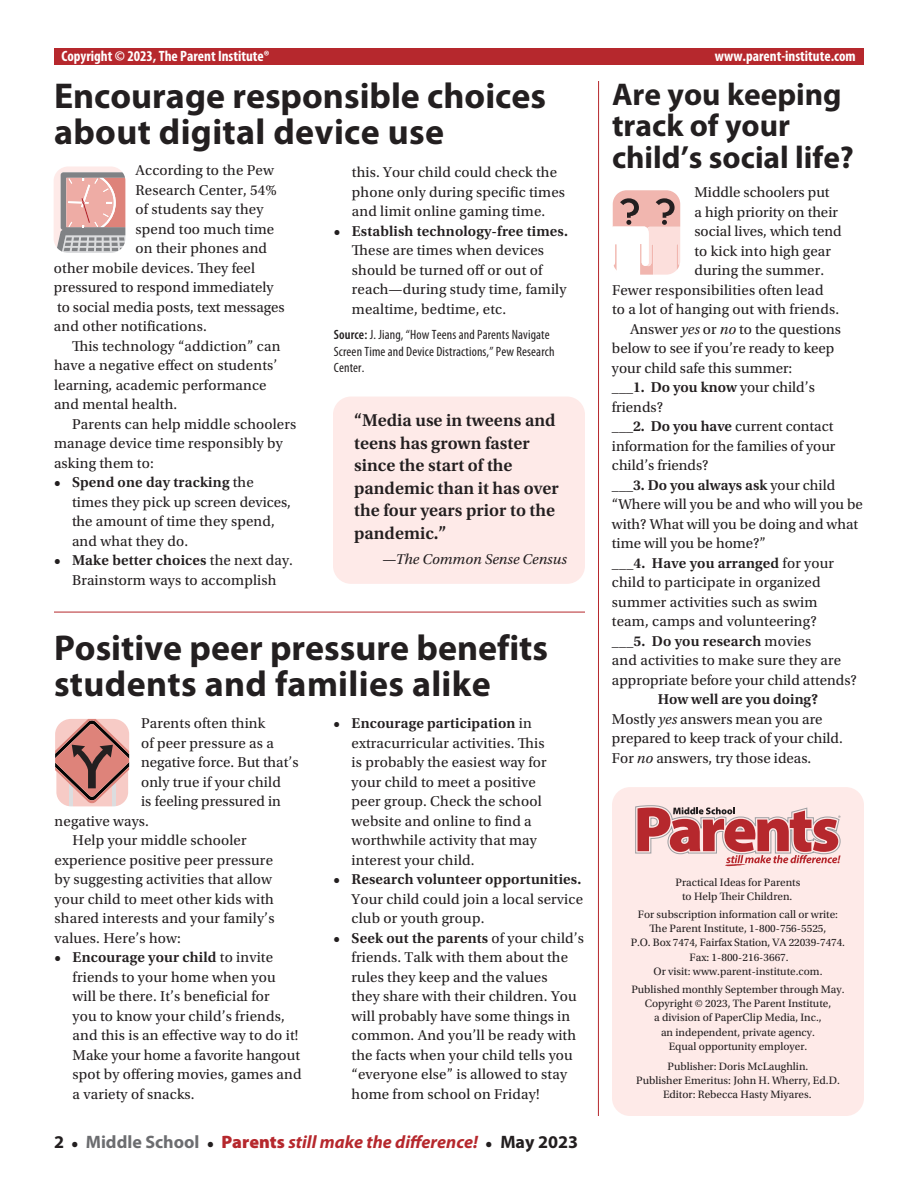
<style>
.page{position:relative;width:918px;height:1188px;background:#fff}
.page>*{position:absolute;margin:0;border:0;box-sizing:border-box;transform-origin:0 0}
.t1{font:700 36px/36px "Myriad Pro";color:#231f20}
.t2{font:700 31.5px/31.5px "Myriad Pro";color:#231f20}
.t3{font:600 18px/22.5px "Utopia Std";color:#231f20}
.t4{font:italic 700 18px "Myriad Pro";color:#b6282d}
.t5{font:15px/19.5px "Utopia Std";letter-spacing:.01em;color:#231f20}
.t6{font:600 15px "Utopia Std";letter-spacing:.01em;color:#231f20}
.t7{font:700 condensed 15px "Myriad Pro";color:#fff}
.t8{font:italic 15px "Utopia Std";color:#231f20}
.t9{font:condensed 13.5px/16.5px "Myriad Pro";letter-spacing:.01em;color:#231f20}
.t10{font:11.25px/14.1px "Utopia Std";color:#231f20;text-align:center}
.s1{font-weight:600}
.s2{font-style:normal;color:#231f20}
.s3{font-family:"Utopia Std";font-style:normal;font-size:15px;color:#231f20}
.s4{font-style:normal;color:#6c6d70}
.s5{font-weight:900;font-style:normal}
.s6{font-style:italic}
.s7{font-weight:400}
</style>
<div class="page">
<div style="left:612px;top:787px;width:252px;height:329px;background:#feeae8;border-radius:18px"></div>
<svg style="left:635px;top:806px;width:206px;height:60px"></svg>
<div style="left:54px;top:49px;width:810px;height:16px;background:#b6282d"></div>
<svg style="left:54px;top:166px;width:72px;height:87px;background:#d0b0ad"></svg>
<svg style="left:612px;top:190px;width:69px;height:85px"></svg>
<div style="left:333px;top:397px;width:252px;height:187px;background:#feeae8;border-radius:18px"></div>
<hr style="left:54px;top:612px;width:531px;height:1px;background:#b6282d">
<hr style="left:598px;top:81px;width:1px;height:1035px;background:#b6282d">
<svg style="left:55px;top:718px;width:75px;height:89px;background:#c5918c"></svg>
<p class="t7" style="left:62px;top:46px;width:210px">Copyright © 2023, The Parent Institute®</p>
<p class="t7" style="left:715px;top:46px;width:142px">www.parent-institute.com</p>
<h1 class="t1" style="left:54px;top:77px;width:494px">Encourage responsible choices about digital device use</h1>
<p class="t5" style="left:136px;top:161px;width:140px">According to the Pew</p>
<p class="t5" style="left:136px;top:180px;width:143px">Research Center, 54%</p>
<p class="t5" style="left:136px;top:200px;width:129px">of students say they</p>
<p class="t5" style="left:136px;top:219px;width:140px">spend too much time</p>
<p class="t5" style="left:136px;top:239px;width:133px">on their phones and</p>
<p class="t5" style="left:54px;top:258px;width:203px">other mobile devices. They feel</p>
<p class="t5" style="left:54px;top:278px;width:221px">pressured to respond immediately</p>
<p class="t5" style="left:57px;top:297px;width:229px">to social media posts, text messages</p>
<p class="t5" style="left:54px;top:317px;width:154px">and other notifications.</p>
<p class="t5" style="left:72px;top:336px;width:210px">This technology “addiction” can</p>
<p class="t5" style="left:54px;top:356px;width:225px">have a negative effect on students’</p>
<p class="t5" style="left:54px;top:375px;width:214px">learning, academic performance</p>
<p class="t5" style="left:54px;top:395px;width:125px">and mental health.</p>
<p class="t5" style="left:72px;top:414px;width:226px">Parents can help middle schoolers</p>
<p class="t5" style="left:54px;top:434px;width:230px">manage device time responsibly by</p>
<p class="t5" style="left:54px;top:453px;width:101px">asking them to:</p>
<p class="t5" style="left:72px;top:473px;width:221px;text-indent:-18px"><span class="s1">• Spend one day tracking</span> the times they pick up screen devices, the amount of time they spend, and what they do.</p>
<p class="t5" style="left:54px;top:551px;width:240px;text-align:center"><span class="s1">• Make better choices</span> the next day.<br>Brainstorm ways to accomplish</p>
<p class="t5" style="left:352px;top:163px;width:215px">this. Your child could check the phone only during specific times and limit online gaming time.</p>
<p class="t6" style="left:334px;top:223px;width:236px">• Establish technology-free times.</p>
<p class="t5" style="left:352px;top:241px;width:216px">These are times when devices should be turned off or out of reach—during study time, family mealtime, bedtime, etc.</p>
<p class="t9" style="left:334px;top:327px;width:222px"><span class="s1">Source:</span> J. Jiang, “How Teens and Parents Navigate<br>Screen Time and Device Distractions,” Pew Research<br>Center.</p>
<p class="t3" style="left:354px;top:410px;width:206px">“Media use in tweens and teens has grown faster since the start of the pandemic than it has over the four years prior to the pandemic.”</p>
<p class="t8" style="left:382px;top:551px;width:187px">—The Common Sense Census</p>
<h1 class="t1" style="left:54px;top:629px;width:496px">Positive peer pressure benefits students and families alike</h1>
<p class="t5" style="left:141px;top:714px;width:126px">Parents often think</p>
<p class="t5" style="left:141px;top:734px;width:134px">of peer pressure as a</p>
<p class="t5" style="left:141px;top:753px;width:159px">negative force. But that’s</p>
<p class="t5" style="left:141px;top:773px;width:141px">only true if your child</p>
<p class="t5" style="left:141px;top:792px;width:141px">is feeling pressured in</p>
<p class="t5" style="left:55px;top:812px;width:96px">negative ways.</p>
<p class="t5" style="left:73px;top:831px;width:176px">Help your middle schooler</p>
<p class="t5" style="left:55px;top:851px;width:220px">experience positive peer pressure</p>
<p class="t5" style="left:55px;top:870px;width:219px">by suggesting activities that allow</p>
<p class="t5" style="left:55px;top:890px;width:221px">your child to meet other kids with</p>
<p class="t5" style="left:55px;top:909px;width:221px">shared interests and your family’s</p>
<p class="t5" style="left:55px;top:929px;width:128px">values. Here’s how:</p>
<p class="t5" style="left:73px;top:948px;width:231px;text-indent:-18px"><span class="s1">• Encourage your child</span> to invite friends to your home when you will be there. It’s beneficial for<br>you to know your child’s friends, and this is an effective way to do it!<br>Make your home a favorite hangout spot by offering movies, games and a variety of snacks.</p>
<p class="t5" style="left:352px;top:714px;width:197px;text-indent:-18px"><span class="s1">• Encourage participation</span> in extracurricular activities. This is probably the easiest way for your child to meet a positive peer group. Check the school website and online to find a worthwhile activity that may interest your child.</p>
<p class="t6" style="left:334px;top:871px;width:249px">• Research volunteer opportunities.</p>
<p class="t5" style="left:352px;top:890px;width:233px">Your child could join a local service club or youth group.</p>
<p class="t5" style="left:352px;top:929px;width:234px;text-indent:-18px"><span class="s1">• Seek out the parents</span> of your child’s friends. Talk with them about the rules they keep and the values<br>they share with their children. You will probably have some things in common. And you’ll be ready with the facts when your child tells you “everyone else” is allowed to stay home from school on Friday!</p>
<p class="t4" style="left:54px;top:1130px;width:526px"><span class="s2">2</span> <span class="s3">•</span> <span class="s4">Middle School</span> <span class="s3">•</span> <span class="s5">Parents</span> still make the difference! <span class="s3">•</span> <span class="s2">May 2023</span></p>
<h2 class="t2" style="left:612px;top:77px;width:243px">Are you keeping track of your child’s social life?</h2>
<p class="t5" style="left:694px;top:183px;width:137px">Middle schoolers put</p>
<p class="t5" style="left:694px;top:203px;width:145px">a high priority on their</p>
<p class="t5" style="left:694px;top:222px;width:149px">social lives, which tend</p>
<p class="t5" style="left:694px;top:242px;width:138px">to kick into high gear</p>
<p class="t5" style="left:694px;top:261px;width:131px">during the summer.</p>
<p class="t5" style="left:612px;top:281px;width:213px">Fewer responsibilities often lead</p>
<p class="t5" style="left:612px;top:300px;width:229px">to a lot of hanging out with friends.</p>
<p class="t5" style="left:630px;top:320px;width:213px">Answer <span class="s6">yes</span> or <span class="s6">no</span> to the questions</p>
<p class="t5" style="left:612px;top:339px;width:224px">below to see if you’re ready to keep</p>
<p class="t5" style="left:612px;top:359px;width:182px">your child safe this summer:</p>
<p class="t6" style="left:612px;top:379px;width:204px">___1. Do you know <span class="s7">your child’s</span></p>
<p class="t5" style="left:612px;top:398px;width:53px">friends?</p>
<p class="t6" style="left:612px;top:418px;width:223px">___2. Do you have <span class="s7">current contact</span></p>
<p class="t5" style="left:612px;top:437px;width:225px">information for the families of your</p>
<p class="t5" style="left:612px;top:456px;width:98px">child’s friends?</p>
<p class="t6" style="left:612px;top:477px;width:225px">___3. Do you always ask <span class="s7">your child</span></p>
<p class="t5" style="left:612px;top:495px;width:252px">“Where will you be and who will you be</p>
<p class="t5" style="left:612px;top:515px;width:248px">with? What will you be doing and what</p>
<p class="t5" style="left:612px;top:534px;width:155px">time will you be home?”</p>
<p class="t6" style="left:612px;top:555px;width:224px">___4. Have you arranged <span class="s7">for your</span></p>
<p class="t5" style="left:612px;top:573px;width:210px">child to participate in organized</p>
<p class="t5" style="left:612px;top:593px;width:207px">summer activities such as swim</p>
<p class="t5" style="left:612px;top:612px;width:206px">team, camps and volunteering?</p>
<p class="t6" style="left:612px;top:633px;width:201px">___5. Do you research <span class="s7">movies</span></p>
<p class="t5" style="left:612px;top:651px;width:231px">and activities to make sure they are</p>
<p class="t5" style="left:612px;top:671px;width:246px">appropriate before your child attends?</p>
<p class="t5" style="left:612px;top:690px;width:232px;text-indent:46px"><span class="s1">How well are you doing?<br></span>Mostly <span class="s6">yes</span> answers mean you are prepared to keep track of your child.<br>For <span class="s6">no</span> answers, try those ideas.</p>
<p class="t10" style="left:676px;top:875px;width:126px">Practical Ideas for Parents to Help Their Children.</p>
<p class="t10" style="left:631px;top:908px;width:216px">For subscription information call or write:<br>The Parent Institute, 1-800-756-5525,<br>P.O. Box 7474, Fairfax Station, VA 22039-7474.<br>Fax: 1-800-216-3667.<br>Or visit: www.parent-institute.com.</p>
<p class="t10" style="left:631px;top:983px;width:215px">Published monthly September through May.<br>Copyright © 2023, The Parent Institute,<br>a division of PaperClip Media, Inc.,<br>an independent, private agency.<br>Equal opportunity employer.</p>
<p class="t10" style="left:636px;top:1059px;width:205px">Publisher: Doris McLaughlin.<br>Publisher Emeritus: John H. Wherry, Ed.D.<br>Editor: Rebecca Hasty Miyares.</p>
</div>
